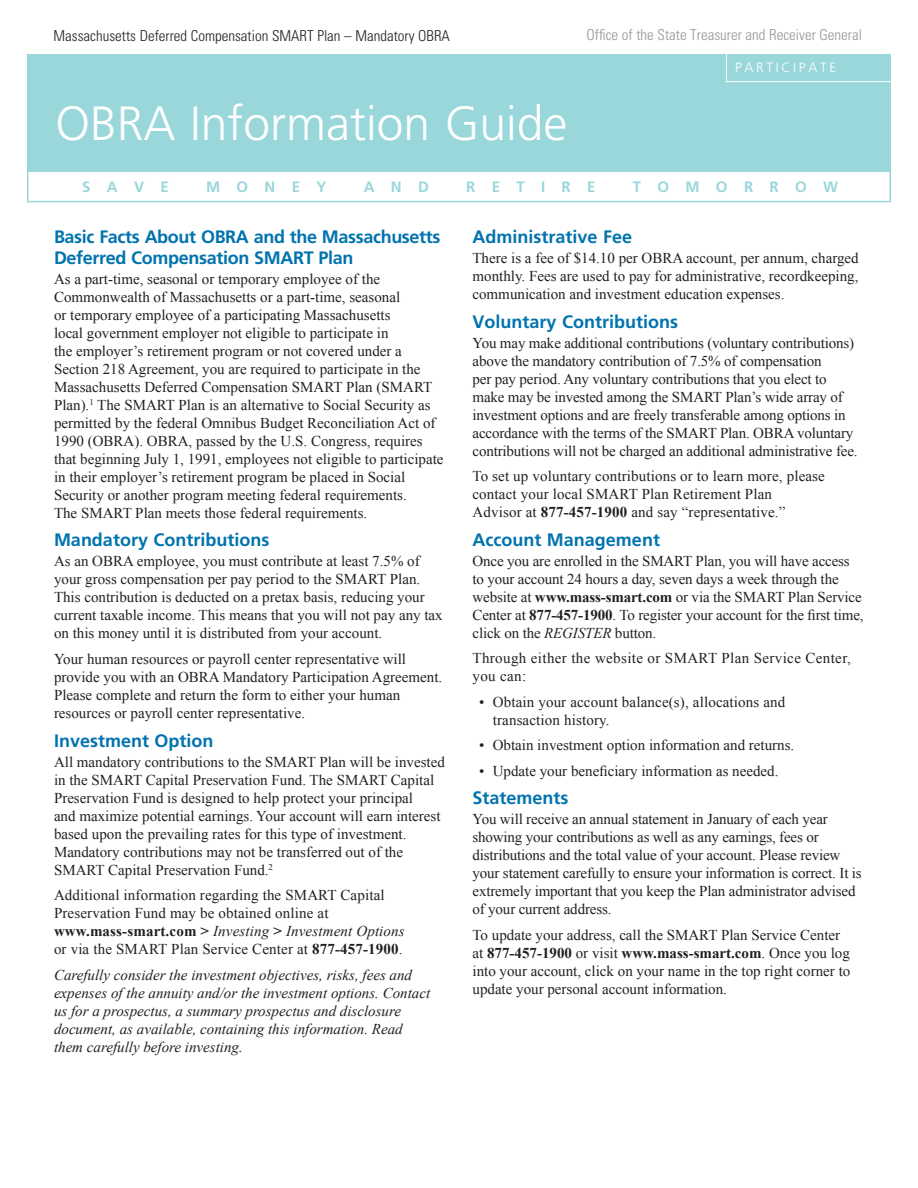
<style>
.page{position:relative;width:918px;height:1188px;background:#fff}
.page>*{position:absolute;margin:0;border:0;box-sizing:border-box;transform-origin:0 0}
.t1{font:300 48px "Frutiger LT Std";color:#fff}
.OBRA_section_heading{font:700 18px "Frutiger LT Std";color:#0073ae}
.OBRA_section_heading-2{font:700 18px/21px "Frutiger LT Std";letter-spacing:-.02em;color:#0073ae}
.Body_Text{font:15px/18px "Times New Roman";color:#231f20}
.Body_Text-2{font:italic 15px/18px "Times New Roman";color:#231f20}
.t2{font:300 condensed 15px "Univers LT Std";color:#231f20}
.Body_Text-3{font:15px/18px "Times New Roman";letter-spacing:.025em;color:#231f20}
.t3{font:300 condensed 15px "Univers LT Std";color:#939598}
.t4{font:700 15px "Frutiger LT Std";letter-spacing:1.09em;color:#99d7db}
.t5{font:300 13.5px "Frutiger LT Std";letter-spacing:.2em;color:#fff}
.s1{font-weight:700}
.s2{font-style:italic}
</style>
<div class="page">
<div style="left:27px;top:54px;width:864px;height:124px;background:#99d7db"></div>
<div style="left:27px;top:171px;width:864px;height:31px;background:#fff;border:2px solid #99d7db"></div>
<div style="left:726px;top:52px;width:183px;height:30px;border:1px solid #fff"></div>
<p class="t2" style="left:54px;top:26px;width:398px">Massachusetts Deferred Compensation SMART Plan – Mandatory OBRA</p>
<p class="t1" style="left:56px;top:96px;width:514px">OBRA Information Guide</p>
<p class="t3" style="left:587px;top:25px;width:277px">Office of the State Treasurer and Receiver General</p>
<p class="t5" style="left:735px;top:60px;width:103px">PARTICIPATE</p>
<p class="t4" style="left:82px;top:178px;width:88px">SAVE</p>
<p class="t4" style="left:206px;top:178px;width:122px">MONEY</p>
<p class="t4" style="left:364px;top:178px;width:67px">AND</p>
<p class="t4" style="left:466px;top:178px;width:131px">RETIRE</p>
<p class="t4" style="left:633px;top:178px;width:207px">TOMORROW</p>
<p class="OBRA_section_heading-2" style="left:54px;top:226px;width:388px">Basic Facts About OBRA and the Massachusetts<br>Deferred Compensation SMART Plan</p>
<p class="Body_Text" style="left:54px;top:269px;width:391px">As a part-time, seasonal or temporary employee of the Commonwealth of Massachusetts or a part-time, seasonal<br>or temporary employee of a participating Massachusetts<br>local government employer not eligible to participate in<br>the employer’s retirement program or not covered under a Section 218 Agreement, you are required to participate in the Massachusetts Deferred Compensation SMART Plan (SMART Plan).<sup>1</sup> The SMART Plan is an alternative to Social Security as permitted by the federal Omnibus Budget Reconciliation Act of 1990 (OBRA). OBRA, passed by the U.S. Congress, requires that beginning July 1, 1991, employees not eligible to participate in their employer’s retirement program be placed in Social Security or another program meeting federal requirements.<br>The SMART Plan meets those federal requirements.</p>
<p class="OBRA_section_heading" style="left:54px;top:529px;width:217px">Mandatory Contributions</p>
<p class="Body_Text" style="left:54px;top:552px;width:390px">As an OBRA employee, you must contribute at least 7.5% of your gross compensation per pay period to the SMART Plan.<br>This contribution is deducted on a pretax basis, reducing your current taxable income. This means that you will not pay any tax on this money until it is distributed from your account.</p>
<p class="Body_Text" style="left:54px;top:650px;width:390px">Your human resources or payroll center representative will provide you with an OBRA Mandatory Participation Agreement.<br>Please complete and return the form to either your human resources or payroll center representative.</p>
<p class="OBRA_section_heading" style="left:54px;top:730px;width:161px">Investment Option</p>
<p class="Body_Text" style="left:54px;top:752px;width:392px">All mandatory contributions to the SMART Plan will be invested in the SMART Capital Preservation Fund. The SMART Capital Preservation Fund is designed to help protect your principal<br>and maximize potential earnings. Your account will earn interest based upon the prevailing rates for this type of investment.<br>Mandatory contributions may not be transferred out of the SMART Capital Preservation Fund.<sup>2</sup></p>
<p class="Body_Text" style="left:54px;top:886px;width:352px">Additional information regarding the SMART Capital Preservation Fund may be obtained online at <span class="s1">www.mass-smart.com &gt;</span> <span class="s2">Investing</span> <span class="s1">&gt;</span> <span class="s2">Investment Options </span>or via the SMART Plan Service Center at <span class="s1">877-457-1900</span>.</p>
<p class="Body_Text-2" style="left:54px;top:965px;width:378px">Carefully consider the investment objectives, risks, fees and expenses of the annuity and/or the investment options. Contact us for a prospectus, a summary prospectus and disclosure document, as available, containing this information. Read them carefully before investing.</p>
<p class="OBRA_section_heading" style="left:472px;top:226px;width:161px">Administrative Fee</p>
<p class="Body_Text" style="left:472px;top:248px;width:388px;text-align:justify">There is a fee of $14.10 per OBRA account, per annum, charged monthly. Fees are used to pay for administrative, recordkeeping, communication and investment education expenses.</p>
<p class="OBRA_section_heading" style="left:472px;top:311px;width:207px">Voluntary Contributions</p>
<p class="Body_Text" style="left:472px;top:334px;width:387px">You may make additional contributions (voluntary contributions) above the mandatory contribution of 7.5% of compensation<br>per pay period. Any voluntary contributions that you elect to make may be invested among the SMART Plan’s wide array of investment options and are freely transferable among options in accordance with the terms of the SMART Plan. OBRA voluntary contributions will not be charged an additional administrative fee.</p>
<p class="Body_Text" style="left:472px;top:467px;width:354px">To set up voluntary contributions or to learn more, please contact your local SMART Plan Retirement Plan<br>Advisor at <span class="s1">877-457-1900</span> and say “representative.”</p>
<p class="OBRA_section_heading" style="left:472px;top:529px;width:189px">Account Management</p>
<p class="Body_Text" style="left:472px;top:551px;width:393px">Once you are enrolled in the SMART Plan, you will have access to your account 24 hours a day, seven days a week through the website at <span class="s1">www.mass-smart.com</span> or via the SMART Plan Service Center at <span class="s1">877-457-1900</span>. To register your account for the first time, click on the <span class="s2">REGISTER</span> button.</p>
<p class="Body_Text-3" style="left:472px;top:649px;width:380px">Through either the website or SMART Plan Service Center, you can:</p>
<p class="Body_Text" style="left:493px;top:692px;width:294px;text-indent:-14px">• Obtain your account balance(s), allocations and transaction history.</p>
<p class="Body_Text" style="left:479px;top:736px;width:317px">• Obtain investment option information and returns.</p>
<p class="Body_Text" style="left:479px;top:762px;width:301px">• Update your beneficiary information as needed.</p>
<p class="OBRA_section_heading" style="left:472px;top:788px;width:98px">Statements</p>
<p class="Body_Text" style="left:472px;top:810px;width:391px">You will receive an annual statement in January of each year showing your contributions as well as any earnings, fees or distributions and the total value of your account. Please review your statement carefully to ensure your information is correct. It is extremely important that you keep the Plan administrator advised of your current address.</p>
<p class="Body_Text" style="left:472px;top:925px;width:379px">To update your address, call the SMART Plan Service Center at <span class="s1">877-457-1900</span> or visit <span class="s1">www.mass-smart.com</span>. Once you log into your account, click on your name in the top right corner to update your personal account information.</p>
</div>
